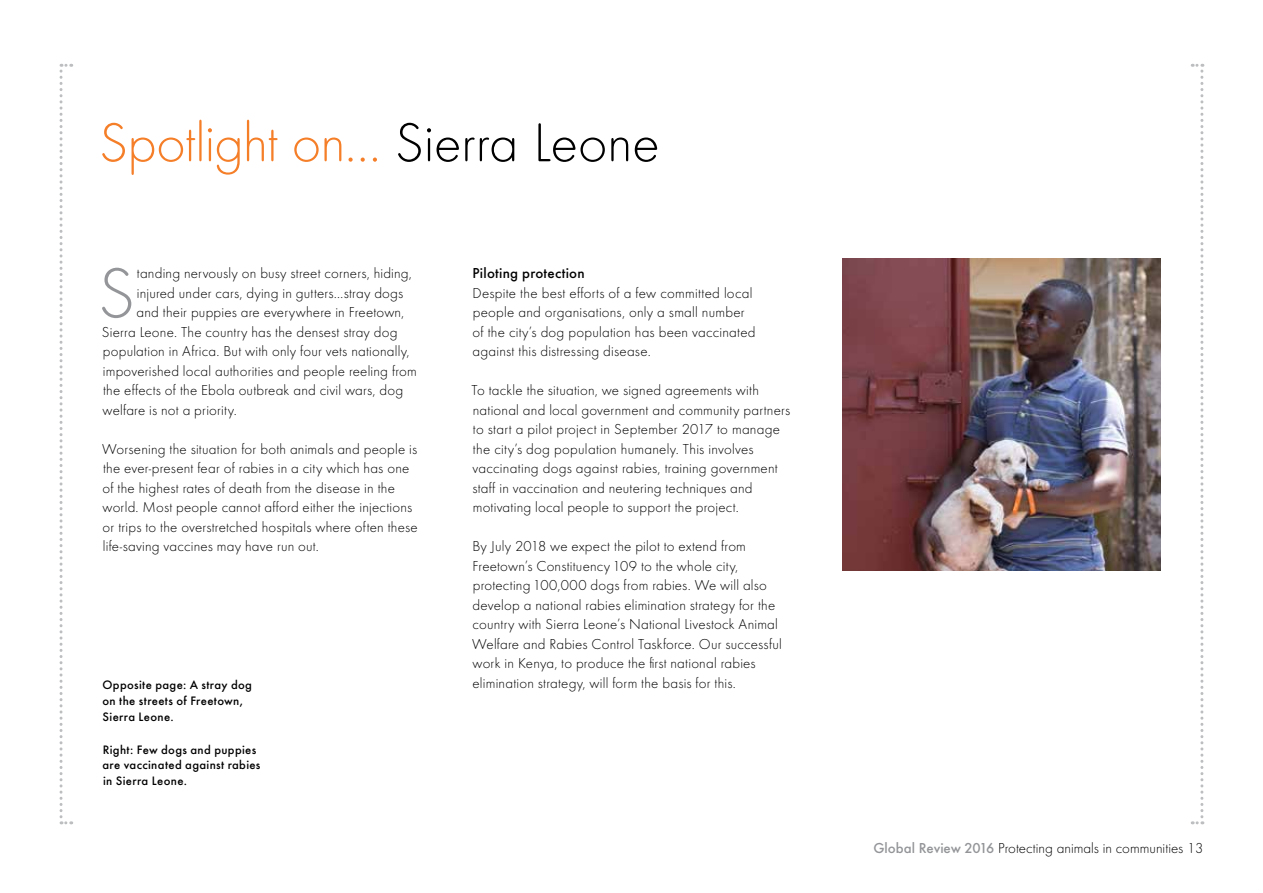
<style>
.page{position:relative;width:1263px;height:893px;background:#fff}
.page>*{position:absolute;margin:0;border:0;box-sizing:border-box;transform-origin:0 0}
.t1{font:300 73.35px "Futura Round";color:#939598}
.t2{font:300 57px "Futura Round";letter-spacing:-.01em;color:#f57e29}
.t3{font:300 15px/19.5px "Futura Round";letter-spacing:.015em;color:#000}
.t4{font:500 15px "Futura Round";letter-spacing:.015em;color:#000}
.t5{font:500 12.75px/15.8px "Futura Round";letter-spacing:.025em;color:#000}
.s1{color:#000}
.s2{font-weight:500;color:#939598}
</style>
<div class="page">
<img style="left:842px;top:259px;width:319px;height:312px">
<svg style="left:60px;top:64px;width:12px;height:760px"></svg>
<svg style="left:1192px;top:64px;width:11px;height:760px"></svg>
<h2 class="t2" style="left:99px;top:105px;width:562px">Spotlight on… <span class="s1">Sierra Leone</span></h2>
<h1 class="t1" style="left:98px;top:245px;width:39px">S</h1>
<p class="t3" style="left:137px;top:263px;width:276px">tanding nervously on busy street corners, hiding,</p>
<p class="t3" style="left:137px;top:283px;width:268px">injured under cars, dying in gutters…stray dogs</p>
<p class="t3" style="left:137px;top:302px;width:269px">and their puppies are everywhere in Freetown,</p>
<p class="t3" style="left:102px;top:322px;width:297px">Sierra Leone. The country has the densest stray dog</p>
<p class="t3" style="left:103px;top:341px;width:308px">population in Africa. But with only four vets nationally,</p>
<p class="t3" style="left:103px;top:361px;width:316px">impoverished local authorities and people reeling from</p>
<p class="t3" style="left:103px;top:380px;width:302px">the effects of the Ebola outbreak and civil wars, dog</p>
<p class="t3" style="left:103px;top:400px;width:136px">welfare is not a priority.</p>
<p class="t3" style="left:102px;top:439px;width:317px">Worsening the situation for both animals and people is the ever-present fear of rabies in a city which has one of the highest rates of death from the disease in the world. Most people cannot afford either the injections or trips to the overstretched hospitals where often these life-saving vaccines may have run out.</p>
<p class="t5" style="left:102px;top:676px;width:151px">Opposite page: A stray dog on the streets of Freetown,<br>Sierra Leone.</p>
<p class="t5" style="left:102px;top:740px;width:160px">Right: Few dogs and puppies are vaccinated against rabies in Sierra Leone.</p>
<p class="t4" style="left:473px;top:262px;width:114px">Piloting protection</p>
<p class="t3" style="left:472px;top:283px;width:285px">Despite the best efforts of a few committed local people and organisations, only a small number of the city’s dog population has been vaccinated against this distressing disease.</p>
<p class="t3" style="left:471px;top:380px;width:320px">To tackle the situation, we signed agreements with national and local government and community partners to start a pilot project in September 2017 to manage the city’s dog population humanely. This involves vaccinating dogs against rabies, training government staff in vaccination and neutering techniques and motivating local people to support the project.</p>
<p class="t3" style="left:472px;top:536px;width:311px">By July 2018 we expect the pilot to extend from Freetown’s Constituency 109 to the whole city, protecting 100,000 dogs from rabies. We will also develop a national rabies elimination strategy for the country with Sierra Leone’s National Livestock Animal Welfare and Rabies Control Taskforce. Our successful work in Kenya, to produce the first national rabies elimination strategy, will form the basis for this.</p>
<p class="t3" style="left:873px;top:838px;width:332px"><span class="s2">Global Review 2016</span> Protecting animals in communities 13</p>
</div>
